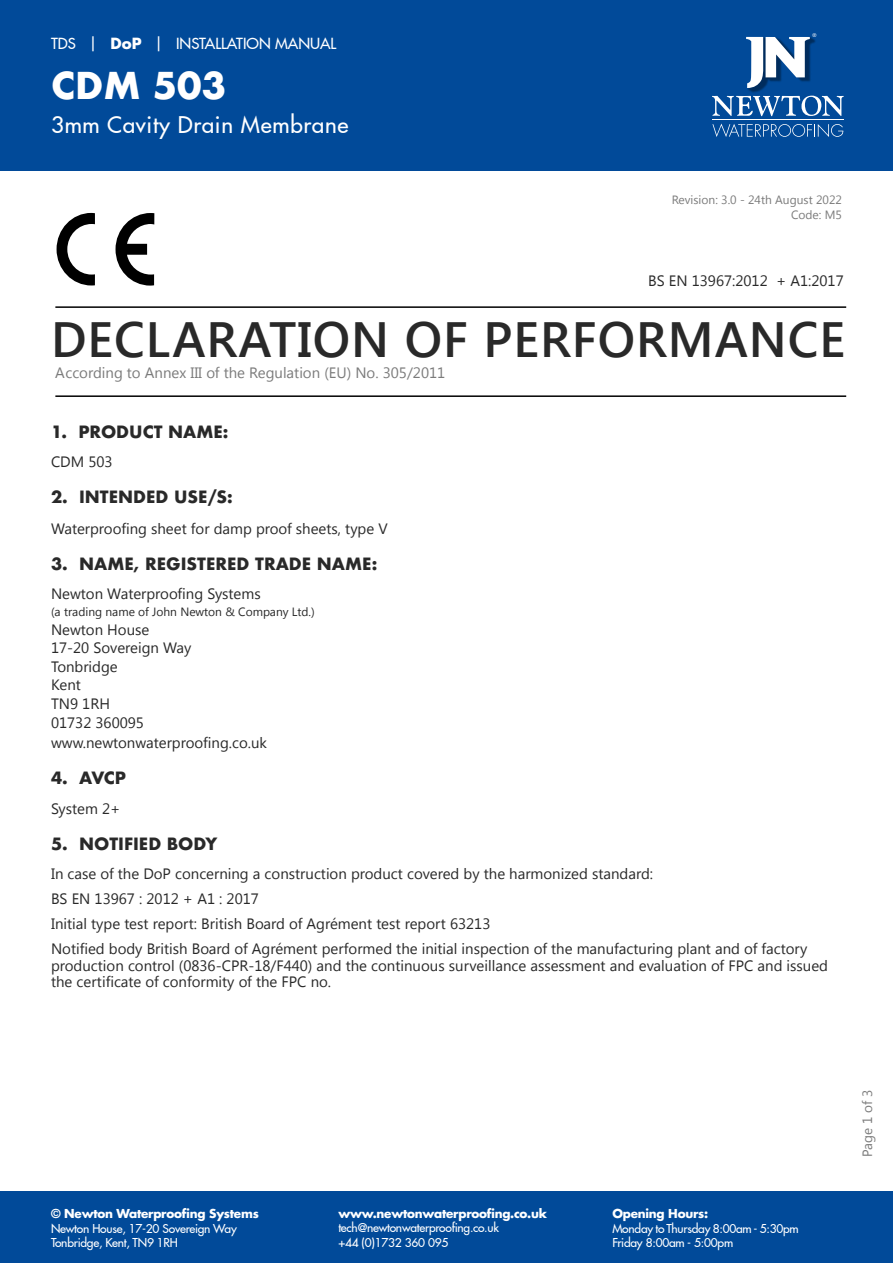
<style>
.page{position:relative;width:893px;height:1263px;background:#fff}
.page>*{position:absolute;margin:0;border:0;box-sizing:border-box;transform-origin:0 0}
.t1{font:600 49.5px "Segoe UI";letter-spacing:.02em;color:#292929}
.t2{font:700 36px "Futura";color:#fff}
.t3{font:500 22.5px "Futura LT Pro";letter-spacing:.03em;color:#fff}
.t4{font:700 16.5px "Futura";color:#292929}
.t5{font:15px/18.6px "Segoe UI";color:#292929}
.t6{font:15px "Segoe UI";color:#7b7b7b}
.t7{font:500 15px "Futura LT Pro";color:#fff}
.t8{font:13.5px "Segoe UI";letter-spacing:-.01em;color:#7b7b7b}
.t9{font:500 12px/14.4px "Futura LT Pro";letter-spacing:-.02em;color:#fff}
.t10{font:700 12px "Futura LT Pro";letter-spacing:-.02em;color:#fff}
.t11{font:12px "Segoe UI";color:#292929}
.t12{font:12px/14.4px "Segoe UI";color:#7b7b7b;text-align:right}
.t13{font:500 4.95px "Futura LT Pro";color:#fff}
.s1{font-weight:700}
</style>
<div class="page">
<div style="left:0;top:0;width:893px;height:170px;background:#014a99"></div>
<svg style="left:712px;top:96px;width:132px;height:20px"></svg>
<svg style="left:712px;top:124px;width:131px;height:13px"></svg>
<hr style="left:712px;top:119px;width:132px;height:1px;background:#fff">
<img style="left:735px;top:36px;width:45px;height:67px">
<img style="left:754px;top:36px;width:62px;height:57px">
<svg style="left:746px;top:37px;width:64px;height:51px"></svg>
<div style="left:0;top:1191px;width:893px;height:72px;background:#014a99"></div>
<svg style="left:116px;top:213px;width:38px;height:73px"></svg>
<svg style="left:57px;top:213px;width:38px;height:72px"></svg>
<hr style="left:55px;top:306px;width:791px;height:2px;background:#000">
<hr style="left:55px;top:395px;width:791px;height:2px;background:#000">
<p class="t7" style="left:51px;top:33px;width:287px">TDS | <span class="s1">DoP</span> | INSTALLATION MANUAL</p>
<h2 class="t2" style="left:51px;top:60px;width:177px">CDM 503</h2>
<h3 class="t3" style="left:51px;top:108px;width:299px">3mm Cavity Drain Membrane</h3>
<p class="t13" style="left:812px;top:32px;width:6px">®</p>
<p class="t12" style="left:672px;top:192px;width:172px">Revision: 3.0 - 24th August 2022<br>Code: M5</p>
<p class="t5" style="left:648px;top:270px;width:197px">BS EN 13967:2012 + A1:2017</p>
<h1 class="t1" style="left:51px;top:305px;width:796px">DECLARATION OF PERFORMANCE</h1>
<p class="t6" style="left:55px;top:362px;width:391px">According to Annex III of the Regulation (EU) No. 305/2011</p>
<p class="t4" style="left:51px;top:420px;width:179px">1. PRODUCT NAME:</p>
<p class="t5" style="left:51px;top:452px;width:63px">CDM 503</p>
<p class="t4" style="left:51px;top:485px;width:183px">2. INTENDED USE/S:</p>
<p class="t5" style="left:51px;top:519px;width:338px">Waterproofing sheet for damp proof sheets, type V</p>
<p class="t4" style="left:51px;top:552px;width:328px">3. NAME, REGISTERED TRADE NAME:</p>
<p class="t5" style="left:51px;top:584px;width:211px">Newton Waterproofing Systems</p>
<p class="t11" style="left:51px;top:603px;width:265px">(a trading name of John Newton &amp; Company Ltd.)</p>
<p class="t5" style="left:51px;top:619px;width:142px">Newton House<br>17-20 Sovereign Way<br>Tonbridge<br>Kent<br>TN9 1RH<br>01732 360095</p>
<p class="t5" style="left:51px;top:733px;width:217px">www.newtonwaterproofing.co.uk</p>
<p class="t4" style="left:51px;top:766px;width:76px">4. AVCP</p>
<p class="t5" style="left:51px;top:798px;width:71px">System 2+</p>
<p class="t4" style="left:51px;top:832px;width:168px">5. NOTIFIED BODY</p>
<p class="t5" style="left:51px;top:860px;width:758px;line-height:25px">In case of the DoP concerning a construction product covered by the harmonized standard:<br>BS EN 13967 : 2012 + A1 : 2017<br>Initial type test report: British Board of Agrément test report 63213<br>Notified body British Board of Agrément performed the initial inspection of the manufacturing plant and of factory</p>
<p class="t5" style="left:51px;top:956px;width:779px;line-height:16.5px">production control (0836-CPR-18/F440) and the continuous surveillance assessment and evaluation of FPC and issued the certificate of conformity of the FPC no.</p>
<p class="t10" style="left:51px;top:1204px;width:209px">© Newton Waterproofing Systems</p>
<p class="t9" style="left:51px;top:1220px;width:187px">Newton House, 17-20 Sovereign Way<br>Tonbridge, Kent, TN9 1RH</p>
<p class="t10" style="left:338px;top:1204px;width:210px">www.newtonwaterproofing.co.uk</p>
<p class="t9" style="left:338px;top:1220px;width:162px">tech@newtonwaterproofing.co.uk +44 (0)1732 360 095</p>
<p class="t10" style="left:612px;top:1204px;width:97px">Opening Hours:</p>
<p class="t9" style="left:612px;top:1220px;width:188px">Monday to Thursday 8:00am - 5:30pm<br>Friday 8:00am - 5:00pm</p>
<p class="t8" style="left:858px;top:1157px;width:68px;rotate:-90deg">Page 1 of 3</p>
</div>
